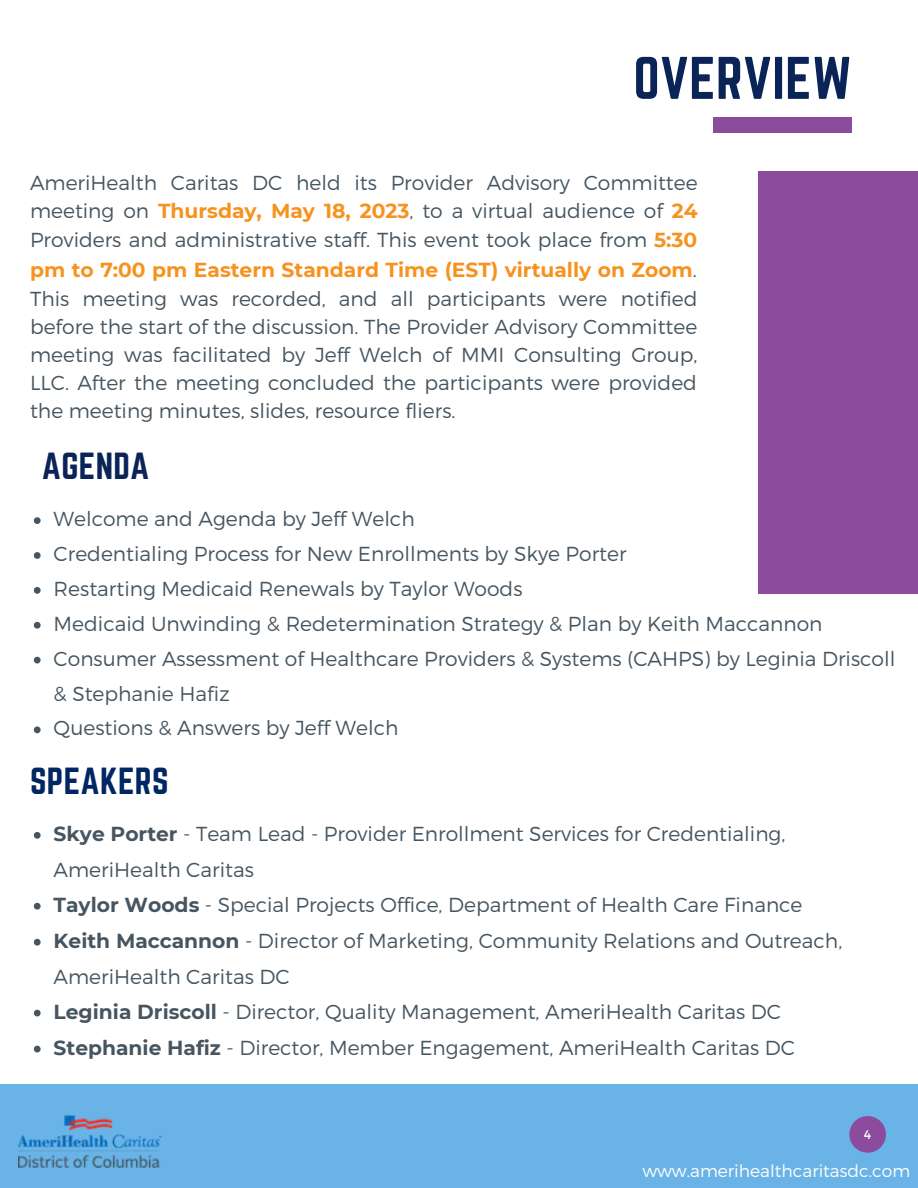
<style>
.page{position:relative;width:918px;height:1188px;background:#fff}
.page>*{position:absolute;margin:0;border:0;box-sizing:border-box;transform-origin:0 0}
.t1{font:52.5px "Norwester";letter-spacing:.01em;color:#0a2458}
.t2{font:33px "Norwester";letter-spacing:.01em;color:#002664}
.t3{font:33px "Norwester";letter-spacing:.01em;color:#0a2458}
.t4{font:300 20.25px/28.5px "Montserrat";color:#465560}
.t5{font:300 17.1px "Montserrat";color:#fff}
.t6{font:12.45px "Montserrat";color:#fff}
.s1{font-weight:700;color:#f7921e}
.s2{font-weight:700}
</style>
<div class="page">
<div style="left:758px;top:171px;width:160px;height:423px;background:#8c4b9d"></div>
<div style="left:0;top:1085px;width:918px;height:103px;background:#69b3e7"></div>
<svg style="left:849px;top:1116px;width:37px;height:37px"></svg>
<img style="left:19px;top:1116px;width:143px;height:51px">
<div style="left:713px;top:117px;width:139px;height:15px;background:#8c4b9d"></div>
<svg style="left:34px;top:832px;width:7px;height:7px"></svg>
<svg style="left:34px;top:903px;width:7px;height:7px"></svg>
<svg style="left:34px;top:939px;width:7px;height:7px"></svg>
<svg style="left:34px;top:1010px;width:7px;height:6px"></svg>
<svg style="left:34px;top:1046px;width:7px;height:6px"></svg>
<svg style="left:34px;top:517px;width:7px;height:7px"></svg>
<svg style="left:34px;top:552px;width:7px;height:7px"></svg>
<svg style="left:34px;top:587px;width:7px;height:7px"></svg>
<svg style="left:34px;top:622px;width:7px;height:7px"></svg>
<svg style="left:34px;top:657px;width:7px;height:6px"></svg>
<svg style="left:34px;top:726px;width:7px;height:7px"></svg>
<p class="t1" style="left:633px;top:46px;width:220px">OVERVIEW</p>
<p class="t4" style="left:30px;top:168px;width:669px">AmeriHealth Caritas DC held its Provider Advisory Committee</p>
<p class="t4" style="left:30px;top:196px;width:669px">meeting on <span class="s1">Thursday, May 18, 2023</span>, to a virtual audience of <span class="s1">24</span></p>
<p class="t4" style="left:30px;top:225px;width:669px;text-align:justify">Providers and administrative staff. This event took place from <span class="s1">5:30 pm to 7:00 pm Eastern Standard Time (EST) virtually on Zoom</span>.<br>This meeting was recorded, and all participants were notified before the start of the discussion. The Provider Advisory Committee meeting was facilitated by Jeff Welch of MMI Consulting Group, LLC. After the meeting concluded the participants were provided the meeting minutes, slides, resource fliers.</p>
<h2 class="t3" style="left:42px;top:446px;width:109px">AGENDA</h2>
<p class="t4" style="left:54px;top:501px;width:843px;line-height:34.8px">Welcome and Agenda by Jeff Welch<br>Credentialing Process for New Enrollments by Skye Porter<br>Restarting Medicaid Renewals by Taylor Woods<br>Medicaid Unwinding &amp; Redetermination Strategy &amp; Plan by Keith Maccannon Consumer Assessment of Healthcare Providers &amp; Systems (CAHPS) by Leginia Driscoll &amp; Stephanie Hafiz<br>Questions &amp; Answers by Jeff Welch</p>
<h2 class="t2" style="left:30px;top:761px;width:140px">SPEAKERS</h2>
<p class="t4" style="left:54px;top:815px;width:790px;line-height:35.5px"><span class="s2">Skye Porter</span> - Team Lead - Provider Enrollment Services for Credentialing, AmeriHealth Caritas<br><span class="s2">Taylor Woods</span> - Special Projects Office, Department of Health Care Finance <span class="s2">Keith Maccannon</span> - Director of Marketing, Community Relations and Outreach, AmeriHealth Caritas DC<br><span class="s2">Leginia Driscoll</span> - Director, Quality Management, AmeriHealth Caritas DC <span class="s2">Stephanie Hafiz</span> - Director, Member Engagement, AmeriHealth Caritas DC</p>
<p class="t6" style="left:864px;top:1126px;width:9px">4</p>
<p class="t5" style="left:642px;top:1160px;width:269px">www.amerihealthcaritasdc.com</p>
</div>
